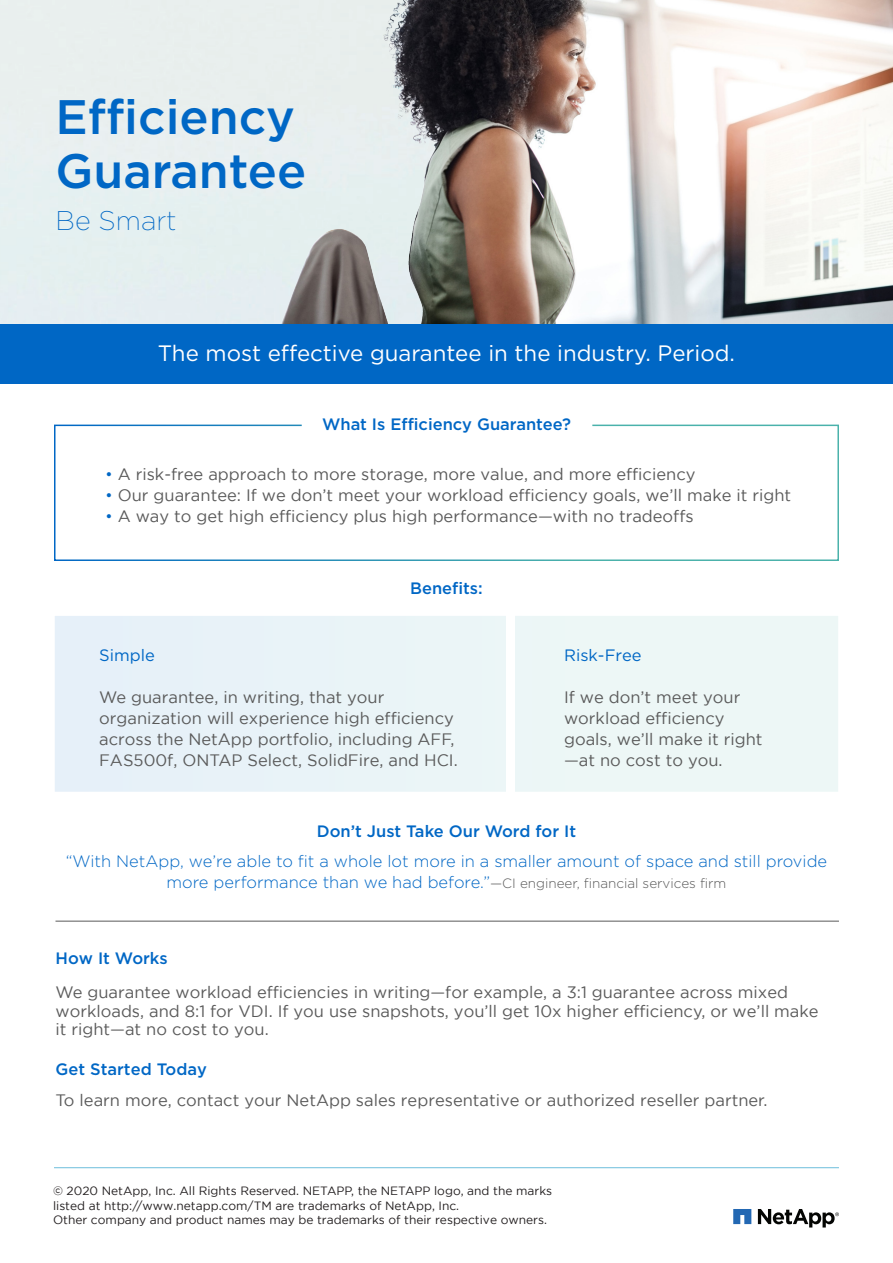
<style>
.page{position:relative;width:893px;height:1263px;background:#fff}
.page>*{position:absolute;margin:0;border:0;box-sizing:border-box;transform-origin:0 0}
.t1{font:500 48.3px/54px "Gotham HTF";color:#0067c5}
.t2{font:200 27px "Gotham HTF";color:#0067c5}
.t3{font:22.35px "Gotham HTF";color:#fff}
.t4{font:16.5px/21px "Gotham";color:#5a5a5a}
.t5{font:300 16.5px "Gotham HTF";color:#0067c5}
.t6{font:500 16.5px "Gotham HTF";color:#0067c5}
.t7{font:16.5px "Gotham HTF";color:#0067c5}
.t8{font:300 13.5px "Gotham HTF";color:#5a5a5a}
.t9{font:12px/14.4px "Gotham";color:#231f20}
.s1{font-family:"Gotham HTF";font-weight:300;color:#0067c5}
.s2{font-size:16.5px;color:#0067c5}
.s3{font-family:"Gotham HTF";font-weight:500;color:#0067c5}
</style>
<div class="page">
<svg style="left:54px;top:424px;width:785px;height:137px"></svg>
<img style="left:247px;top:0;width:646px;height:324px">
<div style="left:0;top:324px;width:893px;height:59px;background:#0067c5"></div>
<svg style="left:733px;top:1209px;width:18px;height:15px"></svg>
<svg style="left:758px;top:1209px;width:81px;height:18px"></svg>
<hr style="left:54px;top:1167px;width:785px;height:1px;background:#6dbedc">
<hr style="left:56px;top:921px;width:783px;height:1px;background:#5a5a5a">
<div style="left:55px;top:616px;width:783px;height:176px;background:#ebf5f7"></div>
<div style="left:506px;top:587px;width:8px;height:243px;background:#fff"></div>
<p class="t1" style="left:56px;top:89px;width:252px">Efficiency<br>Guarantee</p>
<p class="t2" style="left:56px;top:206px;width:123px">Be Smart</p>
<p class="t3" style="left:158px;top:340px;width:579px">The most effective guarantee in the industry. Period.</p>
<p class="t6" style="left:322px;top:415px;width:250px">What Is Efficiency Guarantee?</p>
<p class="t4" style="left:105px;top:464px;width:592px"><span class="s1">•</span> A risk-free approach to more storage, more value, and more efficiency</p>
<p class="t4" style="left:105px;top:485px;width:688px"><span class="s1">•</span> Our guarantee: If we don’t meet your workload efficiency goals, we’ll make it right</p>
<p class="t4" style="left:105px;top:506px;width:590px"><span class="s1">•</span> A way to get high efficiency plus high performance—with no tradeoffs</p>
<p class="t6" style="left:410px;top:579px;width:74px">Benefits:</p>
<p class="t7" style="left:99px;top:646px;width:57px">Simple</p>
<p class="t4" style="left:99px;top:687px;width:360px">We guarantee, in writing, that your organization will experience high efficiency across the NetApp portfolio, including AFF, FAS500f, ONTAP Select, SolidFire, and HCI.</p>
<p class="t7" style="left:564px;top:646px;width:79px">Risk-Free</p>
<p class="t4" style="left:564px;top:686px;width:200px">If we don’t meet your workload efficiency goals, we’ll make it right —at no cost to you.</p>
<p class="t6" style="left:317px;top:822px;width:261px">Don’t Just Take Our Word for It</p>
<p class="t5" style="left:66px;top:852px;width:763px">“With NetApp, we’re able to fit a whole lot more in a smaller amount of space and still provide</p>
<p class="t8" style="left:166px;top:876px;width:561px"><span class="s2">more performance than we had before.”</span>—CI engineer, financial services firm</p>
<p class="t4" style="left:56px;top:941px;width:734px;line-height:33.8px"><span class="s3">How It Works<br></span>We guarantee workload efficiencies in writing—for example, a 3:1 guarantee across mixed</p>
<p class="t4" style="left:55px;top:1001px;width:765px;line-height:18.9px">workloads, and 8:1 for VDI. If you use snapshots, you’ll get 10x higher efficiency, or we’ll make it right—at no cost to you.</p>
<p class="t4" style="left:55px;top:1053px;width:713px;line-height:30.8px"><span class="s3">Get Started Today<br></span>To learn more, contact your NetApp sales representative or authorized reseller partner.</p>
<p class="t9" style="left:53px;top:1183px;width:501px">© 2020 NetApp, Inc. All Rights Reserved. NETAPP, the NETAPP logo, and the marks listed at http://www.netapp.com/TM are trademarks of NetApp, Inc.<br>Other company and product names may be trademarks of their respective owners.</p>
</div>
